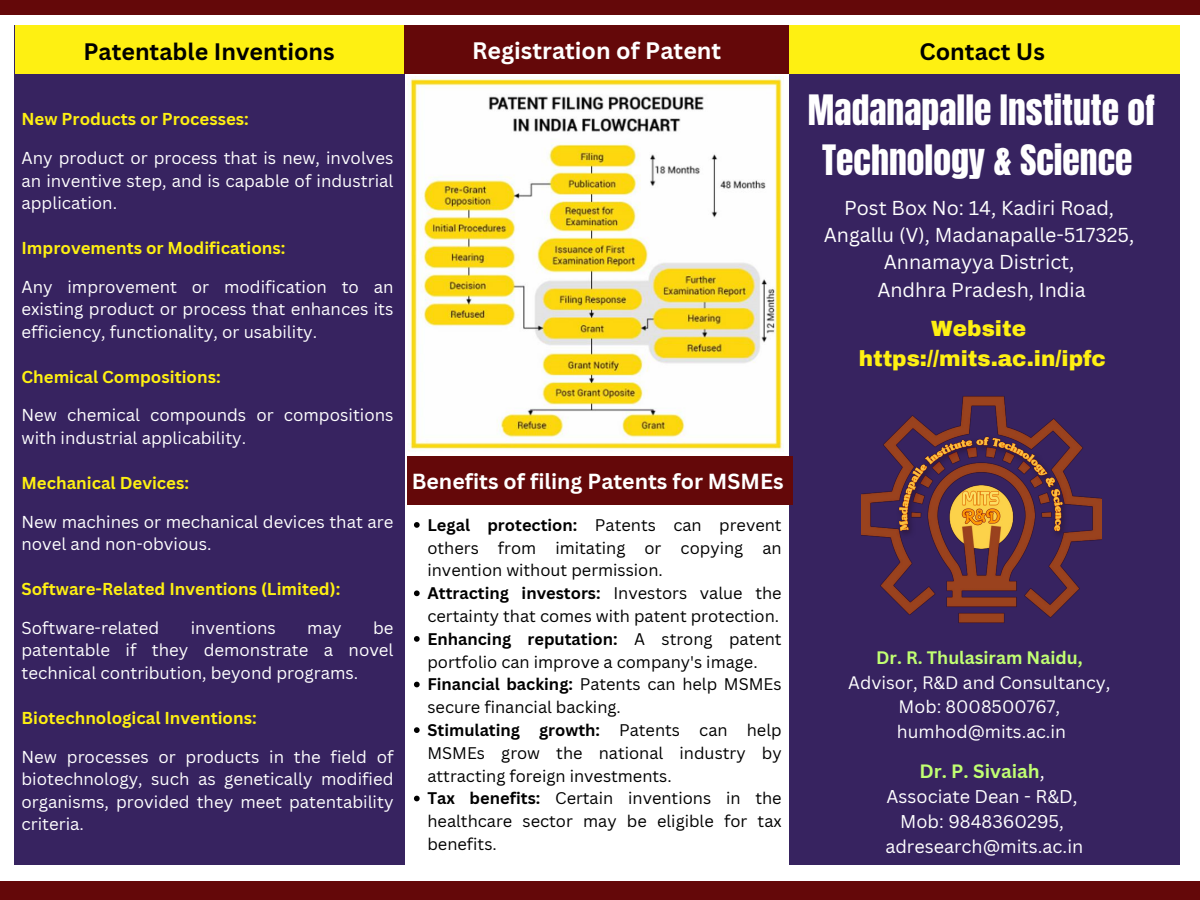
<style>
.page{position:relative;width:1200px;height:900px;background:#fff}
.page>*{position:absolute;margin:0;border:0;box-sizing:border-box;transform-origin:0 0}
.t1{font:35.6px/49.8px "Anton";color:#fff;text-align:center}
.t2{font:700 23.2px "Canva Sans";color:#000}
.t3{font:700 23.2px "Canva Sans";color:#fff}
.t4{font:900 21.6px/30px "Archivo";color:#fef012;text-align:center}
.t5{font:700 21.2px "Canva Sans";color:#fff}
.t6{font:19.6px/27.3px "Canva Sans";color:#fff;text-align:center}
.t7{font:700 18.8px "Canva Sans";color:#c1ff72}
.t8{font:18px/24.9px "Canva Sans";color:#fff;text-align:center}
.t9{font:17.6px/24.6px "Canva Sans";color:#fff;text-align:center}
.t10{font:700 17.6px "Canva Sans";color:#c1ff72}
.t11{font:16.8px/22.5px "Canva Sans";color:#fff;text-align:justify}
.t12{font:700 16.8px "Canva Sans";color:#fef012}
.t13{font:16.4px/22.8px "Canva Sans";color:#000}
.s1{font-weight:700}
.s2{font-weight:400;color:#fff}
</style>
<div class="page">
<div style="left:0;top:0;width:1200px;height:15px;background:#640809"></div>
<div style="left:0;top:882px;width:1200px;height:18px;background:#640809"></div>
<div style="left:14px;top:25px;width:390px;height:839px;background:#372360"></div>
<div style="left:789px;top:25px;width:390px;height:839px;background:#372360"></div>
<div style="left:15px;top:25px;width:390px;height:49px;background:#fef012"></div>
<div style="left:404px;top:25px;width:385px;height:49px;background:#640809"></div>
<img style="left:407px;top:76px;width:377px;height:376px">
<div style="left:407px;top:456px;width:386px;height:49px;background:#640809"></div>
<div style="left:789px;top:25px;width:390px;height:49px;background:#fef012"></div>
<img style="left:862px;top:396px;width:239px;height:227px">
<svg style="left:414px;top:522px;width:6px;height:6px"></svg>
<svg style="left:414px;top:590px;width:6px;height:6px"></svg>
<svg style="left:414px;top:636px;width:6px;height:6px"></svg>
<svg style="left:414px;top:682px;width:6px;height:5px"></svg>
<svg style="left:414px;top:727px;width:6px;height:6px"></svg>
<svg style="left:414px;top:796px;width:6px;height:5px"></svg>
<h2 class="t2" style="left:83px;top:35px;width:253px">Patentable Inventions</h2>
<h2 class="t3" style="left:472px;top:34px;width:251px">Registration of Patent</h2>
<p class="t12" style="left:21px;top:107px;width:229px">New Products or Processes:</p>
<p class="t11" style="left:21px;top:146px;width:374px">Any product or process that is new, involves an inventive step, and is capable of industrial application.</p>
<p class="t12" style="left:21px;top:236px;width:266px">Improvements or Modifications:</p>
<p class="t11" style="left:21px;top:275px;width:374px">Any improvement or modification to an existing product or process that enhances its efficiency, functionality, or usability.</p>
<p class="t12" style="left:21px;top:365px;width:201px">Chemical Compositions:</p>
<p class="t11" style="left:21px;top:404px;width:374px">New chemical compounds or compositions with industrial applicability.</p>
<p class="t12" style="left:21px;top:471px;width:169px">Mechanical Devices:</p>
<p class="t11" style="left:21px;top:510px;width:374px">New machines or mechanical devices that are novel and non-obvious.</p>
<p class="t12" style="left:21px;top:577px;width:320px">Software-Related Inventions (Limited):</p>
<p class="t11" style="left:21px;top:616px;width:139px">Software-related</p>
<p class="t11" style="left:191px;top:616px;width:87px">inventions</p>
<p class="t11" style="left:307px;top:616px;width:36px">may</p>
<p class="t11" style="left:21px;top:616px;width:374px;text-indent:352px">be patentable if they demonstrate a novel technical contribution, beyond programs.</p>
<p class="t12" style="left:21px;top:706px;width:237px">Biotechnological Inventions:</p>
<p class="t11" style="left:21px;top:745px;width:374px">New processes or products in the field of biotechnology, such as genetically modified organisms, provided they meet patentability criteria.</p>
<p class="t5" style="left:412px;top:466px;width:373px">Benefits of filing Patents for MSMEs</p>
<p class="t13" style="left:427px;top:513px;width:356px"><span class="s1">Legal protection:</span> Patents can prevent others from imitating or copying an invention without permission.<br><span class="s1">Attracting investors:</span> Investors value the certainty that comes with patent protection.<br><span class="s1">Enhancing reputation:</span> A strong patent portfolio can improve a company's image.<br><span class="s1">Financial backing:</span> Patents can help MSMEs secure financial backing.<br><span class="s1">Stimulating growth:</span> Patents can help MSMEs grow the national industry by attracting foreign investments.<br><span class="s1">Tax benefits:</span> Certain inventions in the healthcare sector may be eligible for tax benefits.</p>
<h2 class="t2" style="left:920px;top:35px;width:127px">Contact Us</h2>
<h1 class="t1" style="left:808px;top:86px;width:349px">Madanapalle Institute of<br>Technology &amp; Science</h1>
<p class="t6" style="left:824px;top:194px;width:312px">Post Box No: 14, Kadiri Road,<br>Angallu (V), Madanapalle-517325,<br>Annamayya District,<br>Andhra Pradesh, India</p>
<p class="t4" style="left:859px;top:314px;width:249px">Website https://mits.ac.in/ipfc</p>
<p class="t10" style="left:876px;top:645px;width:208px">Dr. R. Thulasiram Naidu,</p>
<p class="t9" style="left:848px;top:669px;width:264px">Advisor, R&amp;D and Consultancy,<br>Mob: 8008500767, humhod@mits.ac.in</p>
<p class="t7" style="left:919px;top:758px;width:127px">Dr. P. Sivaiah<span class="s2">,</span></p>
<p class="t8" style="left:885px;top:784px;width:199px">Associate Dean - R&amp;D,<br>Mob: 9848360295, adresearch@mits.ac.in</p>
</div>
